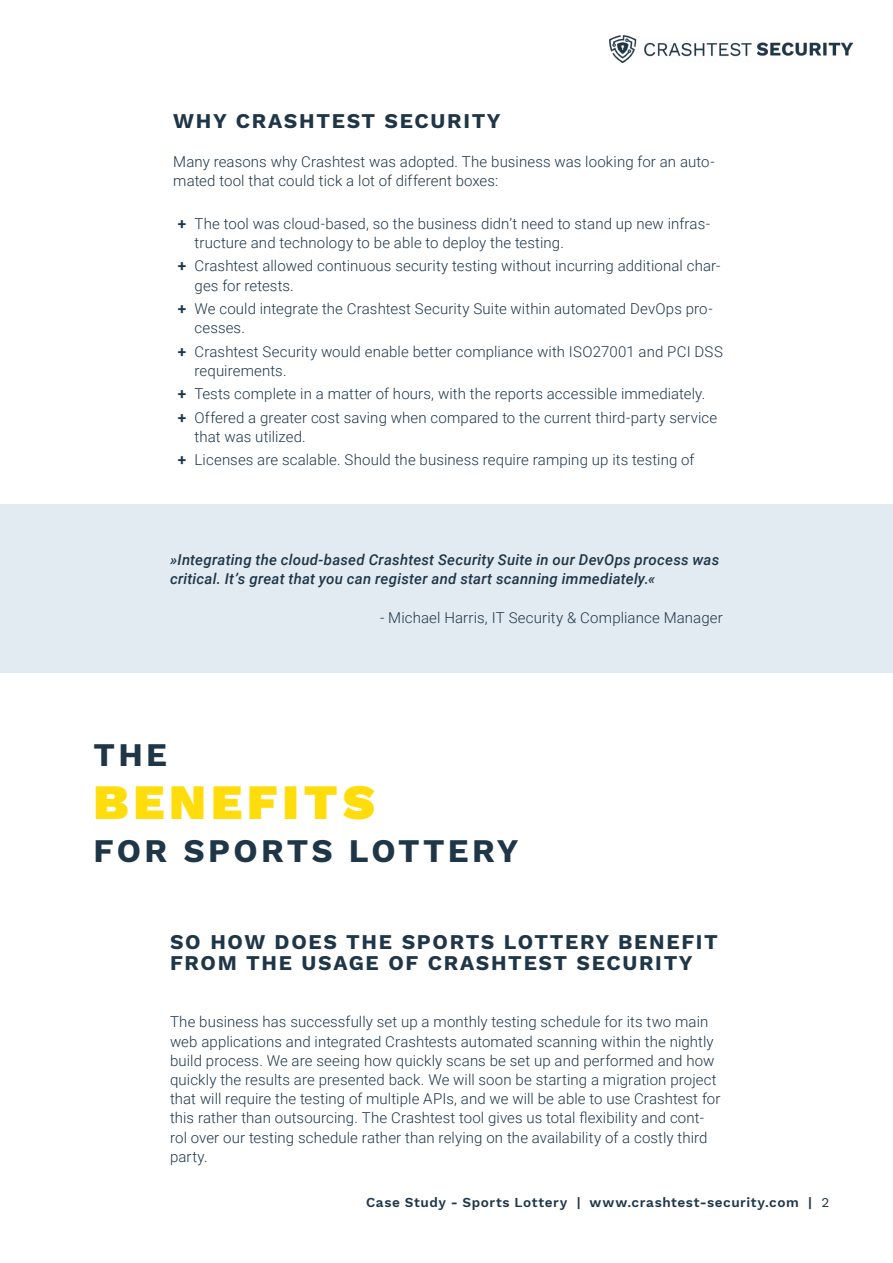
<style>
.page{position:relative;width:893px;height:1263px;background:#fff}
.page>*{position:absolute;margin:0;border:0;box-sizing:border-box;transform-origin:0 0}
.t1{font:900 49.5px "Work Sans";letter-spacing:.1em;color:#ffdc0b}
.t2{font:700 33px "Work Sans";letter-spacing:.1em;color:#1f3648}
.t3{font:700 21px/21px "Work Sans";letter-spacing:.08em;color:#1f3648}
.t4{font:300 15px/19.2px "Roboto";letter-spacing:.005em;color:#1f3648}
.t5{font:italic 500 15px/19.2px "Roboto";letter-spacing:.015em;color:#1f3648}
.t6{font:600 13.5px "Work Sans";letter-spacing:.04em;color:#1f3648}
.s1{font-family:"Work Sans";font-weight:700}
.s2{font-weight:400}
</style>
<div class="page">
<div style="left:0;top:504px;width:893px;height:169px;background:#e3ebf2"></div>
<img style="left:609px;top:35px;width:243px;height:28px">
<h3 class="t3" style="left:173px;top:111px;width:329px">WHY CRASHTEST SECURITY</h3>
<p class="t4" style="left:173px;top:151px;width:543px">Many reasons why Crashtest was adopted. The business was looking for an auto&shy;mated tool that could tick a lot of different boxes:</p>
<p class="t4" style="left:195px;top:213px;width:517px;text-indent:-17px"><span class="s1">+</span> The tool was cloud-based, so the business didn’t need to stand up new infras&shy;tructure and technology to be able to deploy the testing.</p>
<p class="t4" style="left:195px;top:256px;width:527px;text-indent:-17px"><span class="s1">+</span> Crashtest allowed continuous security testing without incurring additional char&shy;ges for retests.</p>
<p class="t4" style="left:195px;top:298px;width:520px;text-indent:-17px"><span class="s1">+</span> We could integrate the Crashtest Security Suite within automated DevOps pro&shy;cesses.</p>
<p class="t4" style="left:195px;top:341px;width:530px;text-indent:-17px"><span class="s1">+</span> Crashtest Security would enable better compliance with ISO27001 and PCI DSS requirements.</p>
<p class="t4" style="left:178px;top:382px;width:541px;line-height:23.4px"><span class="s1">+</span> Tests complete in a matter of hours, with the reports accessible immediately. <span class="s1">+</span> Offered a greater cost saving when compared to the current third-party service</p>
<p class="t4" style="left:178px;top:424px;width:518px;line-height:23.4px;text-indent:17px">that was utilized.<br><span class="s1">+</span> Licenses are scalable. Should the business require ramping up its testing of</p>
<p class="t5" style="left:170px;top:550px;width:551px">»Integrating the cloud-based Crashtest Security Suite in our DevOps process was critical. It’s great that you can register and start scanning immediately.«</p>
<p class="t4" style="left:380px;top:607px;width:344px">- Michael Harris, IT Security &amp; Compliance Manager</p>
<h2 class="t2" style="left:94px;top:736px;width:75px">THE</h2>
<h1 class="t1" style="left:94px;top:774px;width:283px">BENEFITS</h1>
<h2 class="t2" style="left:94px;top:832px;width:426px">FOR SPORTS LOTTERY</h2>
<h3 class="t3" style="left:170px;top:933px;width:549px">SO HOW DOES THE SPORTS LOTTERY BENEFIT<br>FROM THE USAGE OF CRASHTEST SECURITY</h3>
<p class="t4" style="left:170px;top:1012px;width:552px">The business has successfully set up a monthly testing schedule for its two main web applications and integrated Crashtests automated scanning within the nightly build process. We are seeing how quickly scans be set up and performed and how quickly the results are presented back. We will soon be starting a migration project that will require the testing of multiple APIs, and we will be able to use Crashtest for this rather than outsourcing. The Crashtest tool gives us total flexibility and cont&shy;rol over our testing schedule rather than relying on the availability of a costly third party.</p>
<p class="t6" style="left:366px;top:1194px;width:465px">Case Study - Sports Lottery | www.crashtest-security.com | <span class="s2">2</span></p>
</div>
